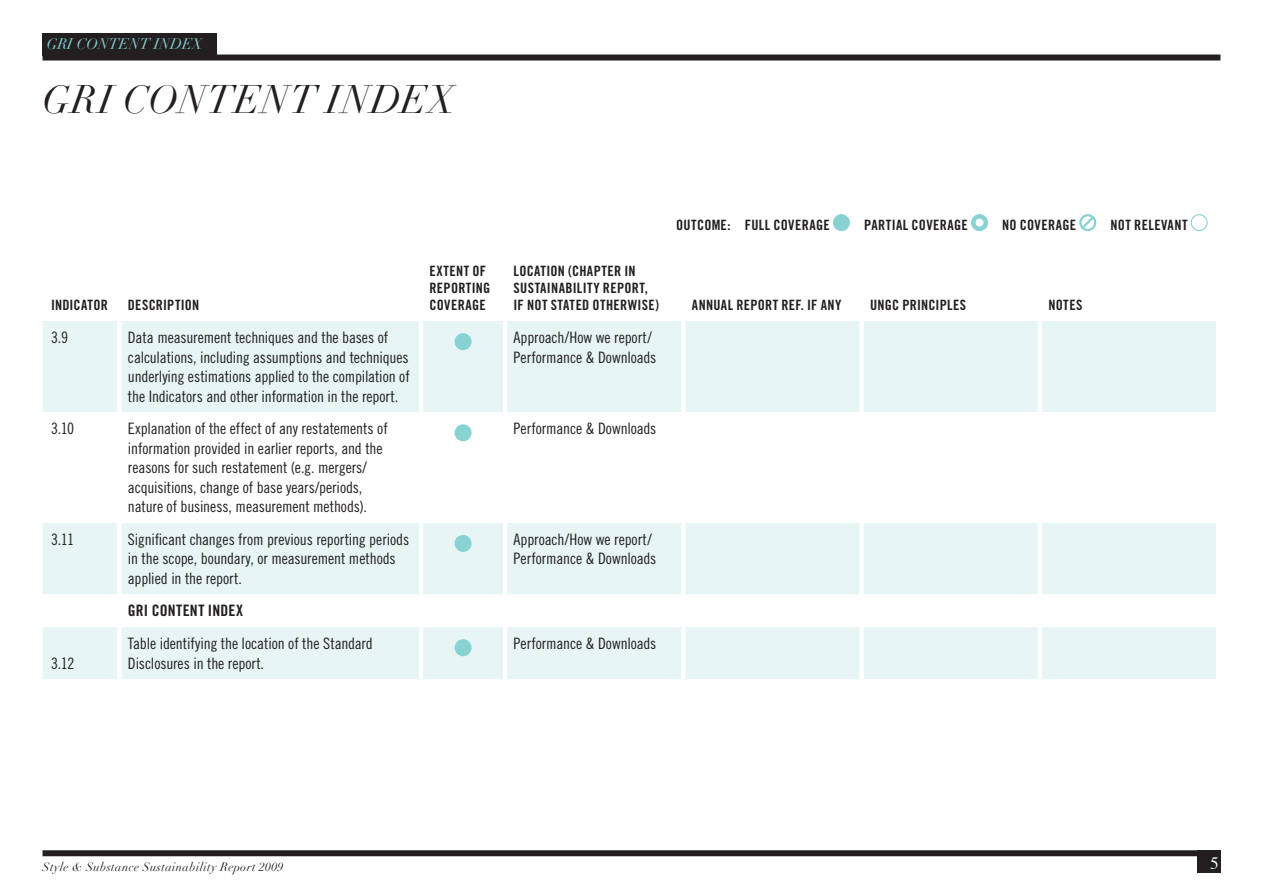
<style>
.page{position:relative;width:1263px;height:893px;background:#fff}
.page>*{position:absolute;margin:0;border:0;box-sizing:border-box;transform-origin:0 0}
.t1{font:italic 39px "Didot";letter-spacing:.015em;color:#231f20}
.t2{font:17.25px "Times";color:#fff}
.t3{font:15.75px/19.5px "Trade Gothic LT Std Cn 18";letter-spacing:-.005em;color:#231f20}
.t4{font:15.75px "Trade Gothic LT Std Bd Cn 20";letter-spacing:.01em;color:#231f20}
.t5{font:italic 15px "Didot";color:#89d2d4}
.t6{font:14.25px/17.1px "Trade Gothic LT Std Bd Cn 20";letter-spacing:.025em;color:#231f20}
.t7{font:italic 12px "Didot";letter-spacing:.03em;color:#231f20}
</style>
<div class="page">
<div style="left:833px;top:214px;width:17px;height:17px;background:#89d2d4;border-radius:50%"></div>
<div style="left:971px;top:214px;width:17px;height:17px;border:4px solid #89d2d4;border-radius:50%"></div>
<svg style="left:1079px;top:214px;width:17px;height:18px"></svg>
<div style="left:1191px;top:214px;width:17px;height:17px;border:1px solid #89d2d4;border-radius:50%"></div>
<div style="left:43px;top:850px;width:1177px;height:6px;background:#231f20"></div>
<div style="left:1197px;top:850px;width:23px;height:23px;background:#231f20"></div>
<div style="left:43px;top:55px;width:1177px;height:6px;background:#231f20"></div>
<div style="left:43px;top:33px;width:174px;height:23px;background:#231f20"></div>
<div style="left:43px;top:321px;width:1173px;height:358px;background:#e7f5f5"></div>
<svg style="left:43px;top:412px;width:1173px;height:215px"></svg>
<div style="left:117px;top:321px;width:5px;height:91px;background:#fff"></div>
<hr style="left:419px;top:321px;width:4px;height:91px;background:#fff">
<hr style="left:503px;top:321px;width:4px;height:91px;background:#fff">
<div style="left:681px;top:321px;width:5px;height:91px;background:#fff"></div>
<div style="left:859px;top:321px;width:5px;height:91px;background:#fff"></div>
<hr style="left:1038px;top:321px;width:4px;height:91px;background:#fff">
<div style="left:117px;top:412px;width:5px;height:111px;background:#fff"></div>
<hr style="left:419px;top:412px;width:4px;height:111px;background:#fff">
<hr style="left:503px;top:412px;width:4px;height:111px;background:#fff">
<div style="left:681px;top:412px;width:5px;height:111px;background:#fff"></div>
<div style="left:859px;top:412px;width:5px;height:111px;background:#fff"></div>
<hr style="left:1038px;top:412px;width:4px;height:111px;background:#fff">
<div style="left:117px;top:523px;width:5px;height:71px;background:#fff"></div>
<hr style="left:419px;top:523px;width:4px;height:71px;background:#fff">
<hr style="left:503px;top:523px;width:4px;height:71px;background:#fff">
<div style="left:681px;top:523px;width:5px;height:71px;background:#fff"></div>
<div style="left:859px;top:523px;width:5px;height:71px;background:#fff"></div>
<hr style="left:1038px;top:523px;width:4px;height:71px;background:#fff">
<div style="left:117px;top:594px;width:5px;height:33px;background:#fff"></div>
<hr style="left:419px;top:594px;width:4px;height:33px;background:#fff">
<hr style="left:503px;top:594px;width:4px;height:33px;background:#fff">
<div style="left:681px;top:594px;width:5px;height:33px;background:#fff"></div>
<div style="left:859px;top:594px;width:5px;height:33px;background:#fff"></div>
<hr style="left:1038px;top:594px;width:4px;height:33px;background:#fff">
<div style="left:117px;top:627px;width:5px;height:52px;background:#fff"></div>
<hr style="left:419px;top:627px;width:4px;height:52px;background:#fff">
<hr style="left:503px;top:627px;width:4px;height:52px;background:#fff">
<div style="left:681px;top:627px;width:5px;height:52px;background:#fff"></div>
<div style="left:859px;top:627px;width:5px;height:52px;background:#fff"></div>
<hr style="left:1038px;top:627px;width:4px;height:52px;background:#fff">
<div style="left:455px;top:333px;width:17px;height:17px;background:#89d2d4;border-radius:50%"></div>
<div style="left:455px;top:424px;width:17px;height:17px;background:#89d2d4;border-radius:50%"></div>
<div style="left:455px;top:535px;width:17px;height:17px;background:#89d2d4;border-radius:50%"></div>
<div style="left:455px;top:639px;width:17px;height:17px;background:#89d2d4;border-radius:50%"></div>
<p class="t5" style="left:47px;top:34px;width:157px">GRI CONTENT INDEX</p>
<h1 class="t1" style="left:43px;top:76px;width:414px">GRI CONTENT INDEX</h1>
<p class="t6" style="left:51px;top:297px;width:58px">INDICATOR</p>
<p class="t6" style="left:128px;top:297px;width:73px">DESCRIPTION</p>
<p class="t6" style="left:429px;top:262px;width:62px">EXTENT OF<br>REPORTING<br>COVERAGE</p>
<p class="t6" style="left:514px;top:262px;width:147px">LOCATION (CHAPTER IN<br>SUSTAINABILITY REPORT,<br>IF NOT STATED OTHERWISE)</p>
<p class="t3" style="left:51px;top:327px;width:19px">3.9</p>
<p class="t3" style="left:128px;top:327px;width:283px">Data measurement techniques and the bases of calculations, including assumptions and techniques underlying estimations applied to the compilation of the Indicators and other information in the report.</p>
<p class="t3" style="left:514px;top:327px;width:144px">Approach/How we report/<br>Performance &amp; Downloads</p>
<p class="t3" style="left:51px;top:419px;width:25px">3.10</p>
<p class="t3" style="left:128px;top:419px;width:261px">Explanation of the effect of any restatements of information provided in earlier reports, and the reasons for such restatement (e.g. mergers/ acquisitions, change of base years/periods, nature of business, measurement methods).</p>
<p class="t3" style="left:514px;top:419px;width:144px">Performance &amp; Downloads</p>
<p class="t3" style="left:51px;top:529px;width:25px">3.11</p>
<p class="t3" style="left:128px;top:529px;width:283px">Significant changes from previous reporting periods in the scope, boundary, or measurement methods applied in the report.</p>
<p class="t3" style="left:514px;top:529px;width:144px">Approach/How we report/<br>Performance &amp; Downloads</p>
<p class="t4" style="left:128px;top:601px;width:117px">GRI CONTENT INDEX</p>
<p class="t3" style="left:51px;top:653px;width:25px">3.12</p>
<p class="t3" style="left:128px;top:634px;width:246px">Table identifying the location of the Standard<br>Disclosures in the report.</p>
<p class="t3" style="left:514px;top:634px;width:144px">Performance &amp; Downloads</p>
<p class="t6" style="left:676px;top:216px;width:155px">OUTCOME: FULL COVERAGE</p>
<p class="t6" style="left:864px;top:216px;width:105px">PARTIAL COVERAGE</p>
<p class="t6" style="left:1002px;top:216px;width:75px">NO COVERAGE</p>
<p class="t6" style="left:1110px;top:216px;width:78px">NOT RELEVANT</p>
<p class="t6" style="left:692px;top:297px;width:151px">ANNUAL REPORT REF. IF ANY</p>
<p class="t6" style="left:870px;top:297px;width:98px">UNGC PRINCIPLES</p>
<p class="t6" style="left:1048px;top:297px;width:36px">NOTES</p>
<p class="t7" style="left:43px;top:859px;width:242px">Style &amp; Substance Sustainability Report 2009</p>
<p class="t2" style="left:1210px;top:847px;width:10px">5</p>
</div>
